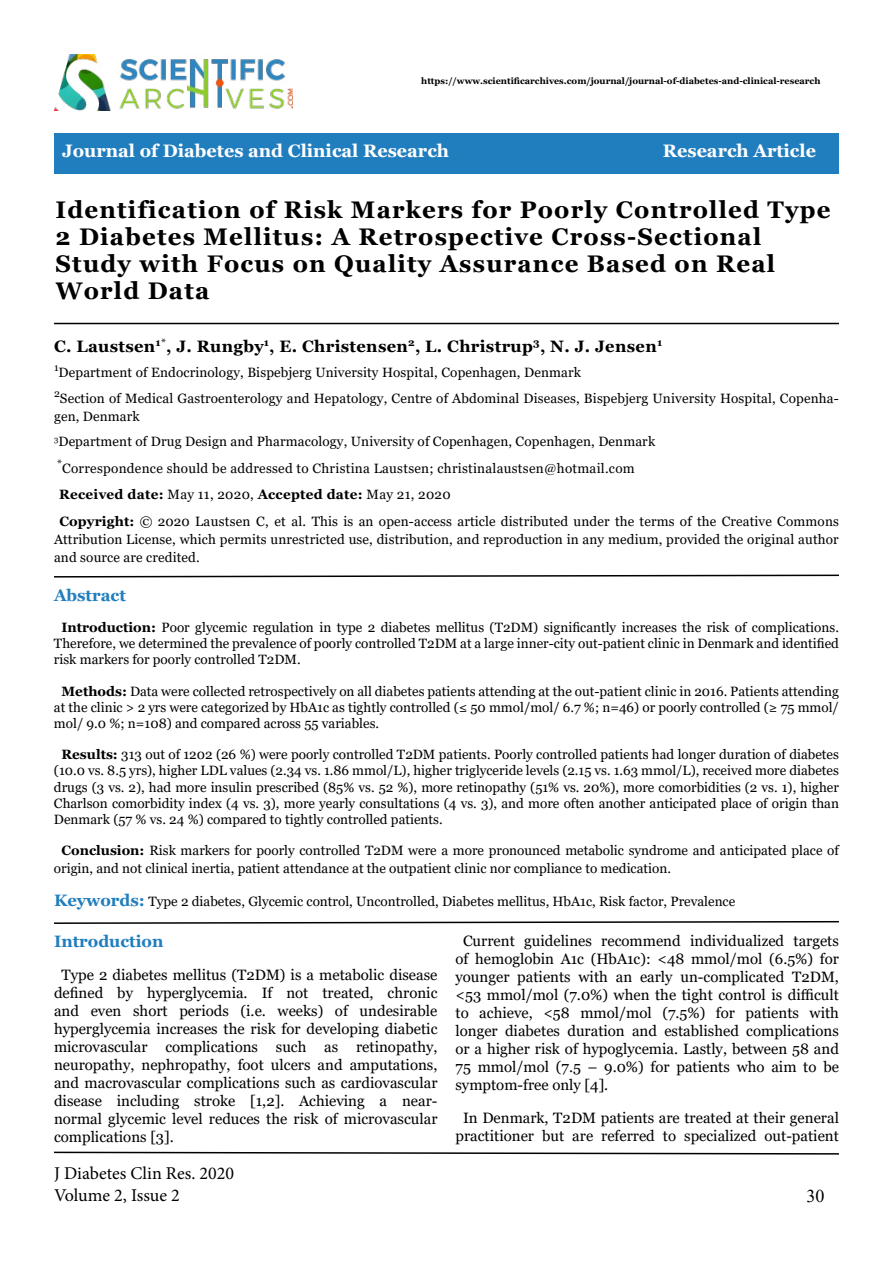
<style>
.page{position:relative;width:893px;height:1263px;background:#fff}
.page>*{position:absolute;margin:0;border:0;box-sizing:border-box;transform-origin:0 0}
.t1{font:700 24px/27px "Georgia";letter-spacing:.05em;color:#000}
.t2{font:700 18px "Georgia";color:#fff}
.t3{font:18px/21.6px "Minion Pro";color:#000}
.t4{font:18px "Times New Roman";color:#000}
.t5{font:700 16.5px "Georgia";letter-spacing:.02em;color:#000101}
.t6{font:700 16.5px "Georgia";color:#207ebe}
.t7{font:15px/18px "Georgia";color:#010000;text-align:justify}
.t8{font:13.5px/16.2px "Georgia";color:#010000;text-align:justify}
.t9{font:13.5px/25.5px "Georgia";letter-spacing:.01em;color:#000}
.t10{font:13.5px/25.5px "Georgia";letter-spacing:.02em;color:#000101}
.t11{font:700 9px "Georgia";color:#000}
.s1{font-weight:700}
.s2{color:#000101}
.s3{font-weight:700;font-size:16.5px;color:#207ebe}
</style>
<div class="page">
<div style="left:54px;top:134px;width:785px;height:40px;background:#217ebe"></div>
<img style="left:54px;top:54px;width:238px;height:56px">
<svg style="left:54px;top:1151px;width:785px;height:4px"></svg>
<hr style="left:54px;top:323px;width:785px;height:1px;background:#000101">
<svg style="left:54px;top:574px;width:785px;height:4px"></svg>
<svg style="left:54px;top:920px;width:785px;height:4px"></svg>
<p class="t11" style="left:421px;top:75px;width:401px">https://www.scientificarchives.com/journal/journal-of-diabetes-and-clinical-research</p>
<h2 class="t2" style="left:62px;top:139px;width:388px">Journal of Diabetes and Clinical Research</h2>
<h2 class="t2" style="left:663px;top:139px;width:155px">Research Article</h2>
<h1 class="t1" style="left:56px;top:196px;width:776px">Identification of Risk Markers for Poorly Controlled Type 2 Diabetes Mellitus: A Retrospective Cross-Sectional Study with Focus on Quality Assurance Based on Real World Data</h1>
<p class="t5" style="left:54px;top:335px;width:610px">C. Laustsen<sup>1</sup><sup>*</sup>, J. Rungby<sup>1</sup>, E. Christensen<sup>2</sup>, L. Christrup<sup>3</sup>, N. J. Jensen<sup>1</sup></p>
<p class="t9" style="left:54px;top:360px;width:786px"><sup>1</sup>Department of Endocrinology, Bispebjerg University Hospital, Copenhagen, Denmark<br><sup>2</sup>Section of Medical Gastroenterology and Hepatology, Centre of Abdominal Diseases, Bispebjerg University Hospital, Copenha-</p>
<p class="t9" style="left:54px;top:404px;width:603px">gen, Denmark<br><sup>3</sup>Department of Drug Design and Pharmacology, University of Copenhagen, Copenhagen, Denmark</p>
<p class="t10" style="left:57px;top:456px;width:579px"><sup>*</sup>Correspondence should be addressed to Christina Laustsen; christinalaustsen@hotmail.com<br><span class="s1">Received date:</span> May 11, 2020, <span class="s1">Accepted date:</span> May 21, 2020</p>
<p class="t9" style="left:54px;top:512px;width:786px;line-height:18px;text-align:justify;text-indent:5px"><span class="s1">Copyright:</span> © 2020 <span class="s2">Laustsen C, et al.</span> This is an open-access article distributed under the terms of the Creative Commons Attribution License, which permits unrestricted use, distribution, and reproduction in any medium, provided the original author and source are credited.</p>
<p class="t6" style="left:54px;top:584px;width:73px">Abstract</p>
<p class="t8" style="left:54px;top:619px;width:786px;text-indent:8px"><span class="s1">Introduction:</span> Poor glycemic regulation in type 2 diabetes mellitus (T2DM) significantly increases the risk of complications.<br>Therefore, we determined the prevalence of poorly controlled T2DM at a large inner-city out-patient clinic in Denmark and identified risk markers for poorly controlled T2DM.</p>
<p class="t8" style="left:54px;top:683px;width:786px;text-indent:8px"><span class="s1">Methods:</span> Data were collected retrospectively on all diabetes patients attending at the out-patient clinic in 2016. Patients attending at the clinic &gt; 2 yrs were categorized by HbA1c as tightly controlled (≤ 50 mmol/mol/ 6.7 %; n=46) or poorly controlled (≥ 75 mmol/ mol/ 9.0 %; n=108) and compared across 55 variables.</p>
<p class="t8" style="left:54px;top:747px;width:786px;text-indent:8px"><span class="s1">Results:</span> 313 out of 1202 (26 %) were poorly controlled T2DM patients. Poorly controlled patients had longer duration of diabetes (10.0 vs. 8.5 yrs), higher LDL values (2.34 vs. 1.86 mmol/L), higher triglyceride levels (2.15 vs. 1.63 mmol/L), received more diabetes drugs (3 vs. 2), had more insulin prescribed (85% vs. 52 %), more retinopathy (51% vs. 20%), more comorbidities (2 vs. 1), higher Charlson comorbidity index (4 vs. 3), more yearly consultations (4 vs. 3), and more often another anticipated place of origin than Denmark (57 % vs. 24 %) compared to tightly controlled patients.</p>
<p class="t8" style="left:54px;top:842px;width:786px;line-height:18px;text-indent:8px"><span class="s1">Conclusion:</span> Risk markers for poorly controlled T2DM were a more pronounced metabolic syndrome and anticipated place of origin, and not clinical inertia, patient attendance at the outpatient clinic nor compliance to medication.</p>
<p class="t8" style="left:54px;top:894px;width:683px"><span class="s3">Keywords:</span> Type 2 diabetes, Glycemic control, Uncontrolled, Diabetes mellitus, HbA1c, Risk factor, Prevalence</p>
<p class="t6" style="left:54px;top:931px;width:111px">Introduction</p>
<p class="t7" style="left:54px;top:966px;width:385px;text-indent:8px">Type 2 diabetes mellitus (T2DM) is a metabolic disease defined by hyperglycemia. If not treated, chronic and even short periods (i.e. weeks) of undesirable hyperglycemia increases the risk for developing diabetic microvascular complications such as retinopathy, neuropathy, nephropathy, foot ulcers and amputations, and macrovascular complications such as cardiovascular disease including stroke [1,2]. Achieving a near&shy;normal glycemic level reduces the risk of microvascular complications [3].</p>
<h2 class="t3" style="left:54px;top:1163px;width:182px">J Diabetes Clin Res. 2020<br>Volume 2, Issue 2</h2>
<p class="t7" style="left:455px;top:932px;width:385px;text-indent:8px">Current guidelines recommend individualized targets of hemoglobin A1c (HbA1c): &lt;48 mmol/mol (6.5%) for younger patients with an early un-complicated T2DM, &lt;53 mmol/mol (7.0%) when the tight control is difficult to achieve, &lt;58 mmol/mol (7.5%) for patients with longer diabetes duration and established complications or a higher risk of hypoglycemia. Lastly, between 58 and 75 mmol/mol (7.5 – 9.0%) for patients who aim to be symptom-free only [4].</p>
<p class="t7" style="left:455px;top:1109px;width:385px;text-align:center">In Denmark, T2DM patients are treated at their general practitioner but are referred to specialized out-patient</p>
<h2 class="t4" style="left:806px;top:1183px;width:19px">30</h2>
</div>
